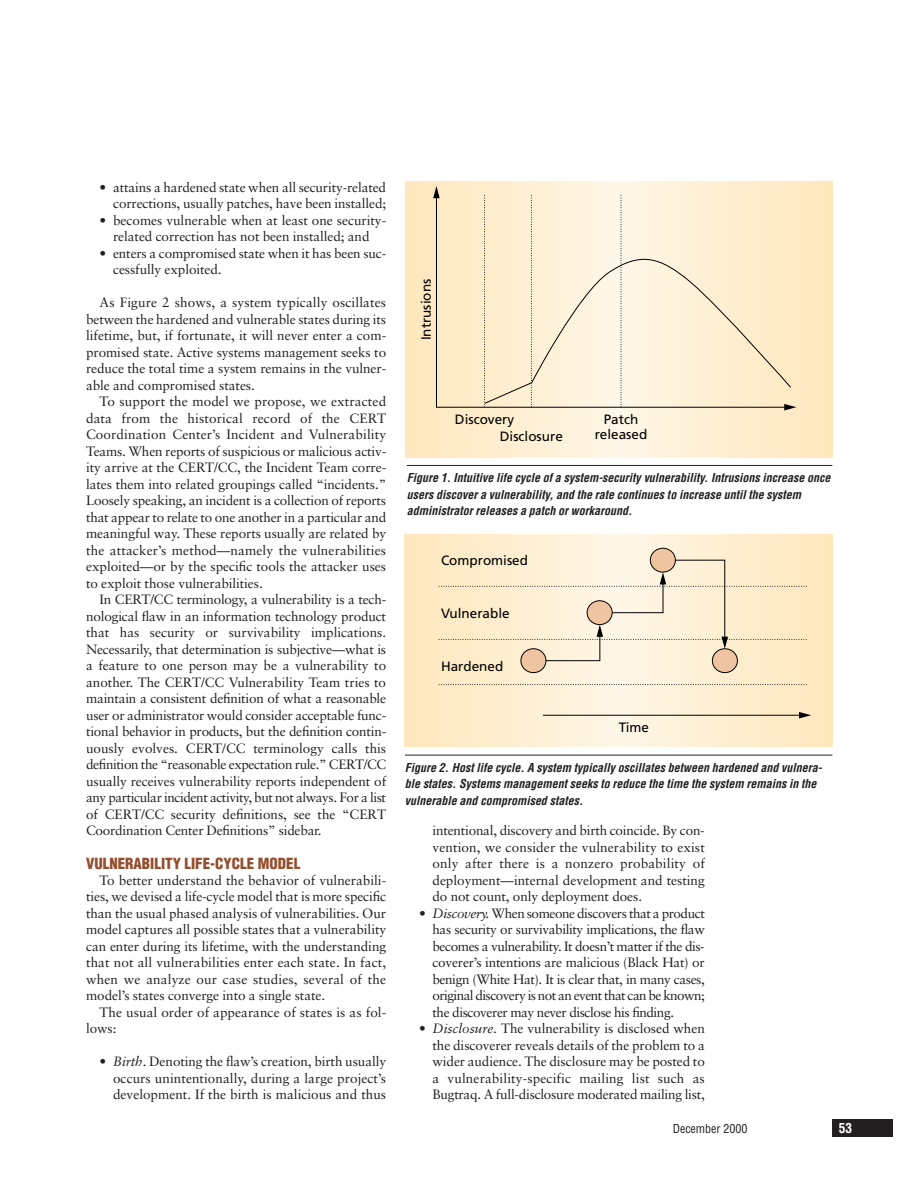
<style>
.page{position:relative;width:918px;height:1188px;background:#fff}
.page>*{position:absolute;margin:0;border:0;box-sizing:border-box;transform-origin:0 0}
.t1{font:900 condensed 15px "Helvetica";color:#944e2d}
.t2{font:13.5px/16.5px "Sabon";letter-spacing:-.005em;color:#231f20;text-align:justify}
.t3{font:13.5px/15px "Frutiger";color:#000;text-align:center}
.t4{font:700 condensed 13.5px "Helvetica";color:#fff}
.t5{font:italic 700 condensed 12px/16.5px "Helvetica";color:#231f20}
.t6{font:condensed 12px "Helvetica";color:#231f20}
.s1{font-style:italic}
</style>
<div class="page">
<div style="left:832px;top:1119px;width:60px;height:18px;background:#231f20"></div>
<hr style="left:407px;top:465px;width:425px;height:1px;background:#231f20">
<div style="left:408px;top:181px;width:422px;height:277px;background:#fee7bd"></div>
<svg style="left:425px;top:181px;width:387px;height:277px;fill:#feecc9"></svg>
<div style="left:570px;top:181px;width:97px;height:277px;background:#fef3dd"></div>
<div style="left:588px;top:181px;width:61px;height:277px;background:#fef4e1"></div>
<div style="left:606px;top:181px;width:26px;height:277px;background:#fef6e5"></div>
<svg style="left:436px;top:195px;width:348px;height:213px"></svg>
<svg style="left:784px;top:404px;width:12px;height:6px"></svg>
<svg style="left:433px;top:186px;width:7px;height:12px"></svg>
<svg style="left:484px;top:195px;width:1px;height:212px"></svg>
<svg style="left:531px;top:195px;width:1px;height:212px"></svg>
<svg style="left:621px;top:195px;width:1px;height:212px"></svg>
<svg style="left:484px;top:251px;width:307px;height:153px"></svg>
<div style="left:408px;top:535px;width:422px;height:212px;background:#fee7bd"></div>
<div style="left:425px;top:535px;width:387px;height:212px;background:#fee9c1"></div>
<div style="left:504px;top:535px;width:229px;height:212px;background:#feeecf"></div>
<div style="left:522px;top:535px;width:193px;height:212px;background:#fef0d3"></div>
<div style="left:540px;top:535px;width:158px;height:212px;background:#fef1d7"></div>
<div style="left:557px;top:535px;width:123px;height:212px;background:#fef2db"></div>
<div style="left:575px;top:535px;width:88px;height:212px;background:#fef4df"></div>
<div style="left:597px;top:535px;width:44px;height:212px;background:#fef5e3"></div>
<div style="left:614px;top:535px;width:9px;height:212px;background:#fef6e7"></div>
<svg style="left:439px;top:684px;width:368px;height:1px"></svg>
<hr style="left:543px;top:715px;width:258px;height:1px;background:#000">
<svg style="left:799px;top:712px;width:12px;height:6px"></svg>
<div style="left:521px;top:649px;width:25px;height:24px;background:#eec5a0;border-radius:50%"></div>
<div style="left:521px;top:648px;width:25px;height:25px;border:1px solid #000;border-radius:50%"></div>
<div style="left:650px;top:548px;width:25px;height:24px;background:#eec5a0;border-radius:50%"></div>
<div style="left:650px;top:548px;width:26px;height:24px;border:1px solid #000;border-radius:50%"></div>
<div style="left:712px;top:649px;width:25px;height:24px;background:#eec5a0;border-radius:50%"></div>
<div style="left:712px;top:648px;width:26px;height:25px;border:1px solid #000;border-radius:50%"></div>
<svg style="left:439px;top:559px;width:368px;height:102px"></svg>
<hr style="left:405px;top:755px;width:427px;height:1px;background:#231f20">
<p class="t2" style="left:100px;top:180px;width:288px;text-align:right">• attains a hardened state when all security-related corrections, usually patches, have been installed;</p>
<p class="t2" style="left:100px;top:213px;width:288px;text-align:center">• becomes vulnerable when at least one security&shy;related correction has not been installed; and</p>
<p class="t2" style="left:113px;top:246px;width:275px;text-indent:-14px">• enters a compromised state when it has been suc&shy;cessfully exploited.</p>
<p class="t2" style="left:86px;top:296px;width:302px;text-indent:14px">As Figure 2 shows, a system typically oscillates between the hardened and vulnerable states during its lifetime, but, if fortunate, it will never enter a com&shy;promised state. Active systems management seeks to reduce the total time a system remains in the vulner&shy;able and compromised states.</p>
<p class="t2" style="left:86px;top:395px;width:302px;text-indent:14px">To support the model we propose, we extracted data from the historical record of the CERT Coordination Center’s Incident and Vulnerability Teams. When reports of suspicious or malicious activ&shy;ity arrive at the CERT/CC, the Incident Team corre&shy;lates them into related groupings called “incidents.” Loosely speaking, an incident is a collection of reports that appear to relate to one another in a particular and meaningful way. These reports usually are related by the attacker’s method—namely the vulnerabilities exploited—or by the specific tools the attacker uses to exploit those vulnerabilities.</p>
<p class="t2" style="left:86px;top:593px;width:302px;text-indent:14px">In CERT/CC terminology, a vulnerability is a tech&shy;nological flaw in an information technology product that has security or survivability implications.<br>Necessarily, that determination is subjective—what is a feature to one person may be a vulnerability to another. The CERT/CC Vulnerability Team tries to maintain a consistent definition of what a reasonable user or administrator would consider acceptable func&shy;tional behavior in products, but the definition contin&shy;uously evolves. CERT/CC terminology calls this definition the “reasonable expectation rule.” CERT/CC usually receives vulnerability reports independent of any particular incident activity, but not always. For a list of CERT/CC security definitions, see the “CERT Coordination Center Definitions” sidebar.</p>
<p class="t1" style="left:86px;top:857px;width:216px">VULNERABILITY LIFE-CYCLE MODEL</p>
<p class="t2" style="left:86px;top:873px;width:302px;text-indent:14px">To better understand the behavior of vulnerabili&shy;ties, we devised a life-cycle model that is more specific than the usual phased analysis of vulnerabilities. Our model captures all possible states that a vulnerability can enter during its lifetime, with the understanding that not all vulnerabilities enter each state. In fact, when we analyze our case studies, several of the model’s states converge into a single state.</p>
<p class="t2" style="left:86px;top:1005px;width:302px;text-indent:14px">The usual order of appearance of states is as fol&shy;lows:</p>
<p class="t2" style="left:113px;top:1055px;width:275px;text-indent:-14px">• <span class="s1">Birth</span>. Denoting the flaw’s creation, birth usually occurs unintentionally, during a large project’s development. If the birth is malicious and thus</p>
<p class="t3" style="left:420px;top:340px;width:63px;rotate:-90deg">Intrusions</p>
<p class="t3" style="left:455px;top:413px;width:61px">Discovery</p>
<p class="t3" style="left:500px;top:430px;width:65px">Disclosure</p>
<p class="t3" style="left:595px;top:413px;width:54px">Patch released</p>
<p class="t5" style="left:407px;top:471px;width:425px">Figure 1. Intuitive life cycle of a system-security vulnerability. Intrusions increase once users discover a vulnerability, and the rate continues to increase until the system administrator releases a patch or workaround.</p>
<p class="t3" style="left:441px;top:554px;width:89px">Compromised</p>
<p class="t3" style="left:441px;top:607px;width:70px">Vulnerable</p>
<p class="t3" style="left:441px;top:660px;width:64px">Hardened</p>
<p class="t3" style="left:619px;top:721px;width:32px">Time</p>
<p class="t5" style="left:405px;top:760px;width:419px">Figure 2. Host life cycle. A system typically oscillates between hardened and vulnera&shy;ble states. Systems management seeks to reduce the time the system remains in the vulnerable and compromised states.</p>
<p class="t2" style="left:433px;top:824px;width:274px">intentional, discovery and birth coincide. By con&shy;vention, we consider the vulnerability to exist only after there is a nonzero probability of deployment—internal development and testing do not count, only deployment does.</p>
<p class="t2" style="left:433px;top:906px;width:274px;text-indent:-14px">• <span class="s1">Discovery.</span> When someone discovers that a product has security or survivability implications, the flaw becomes a vulnerability. It doesn’t matter if the dis&shy;coverer’s intentions are malicious (Black Hat) or benign (White Hat). It is clear that, in many cases, original discovery is not an event that can be known; the discoverer may never disclose his finding.</p>
<p class="t2" style="left:433px;top:1022px;width:274px;text-indent:-14px">• <span class="s1">Disclosure.</span> The vulnerability is disclosed when the discoverer reveals details of the problem to a wider audience. The disclosure may be posted to a vulnerability-specific mailing list such as Bugtraq. A full-disclosure moderated mailing list,</p>
<p class="t6" style="left:673px;top:1124px;width:76px">December 2000</p>
<p class="t4" style="left:839px;top:1122px;width:15px">53</p>
</div>
